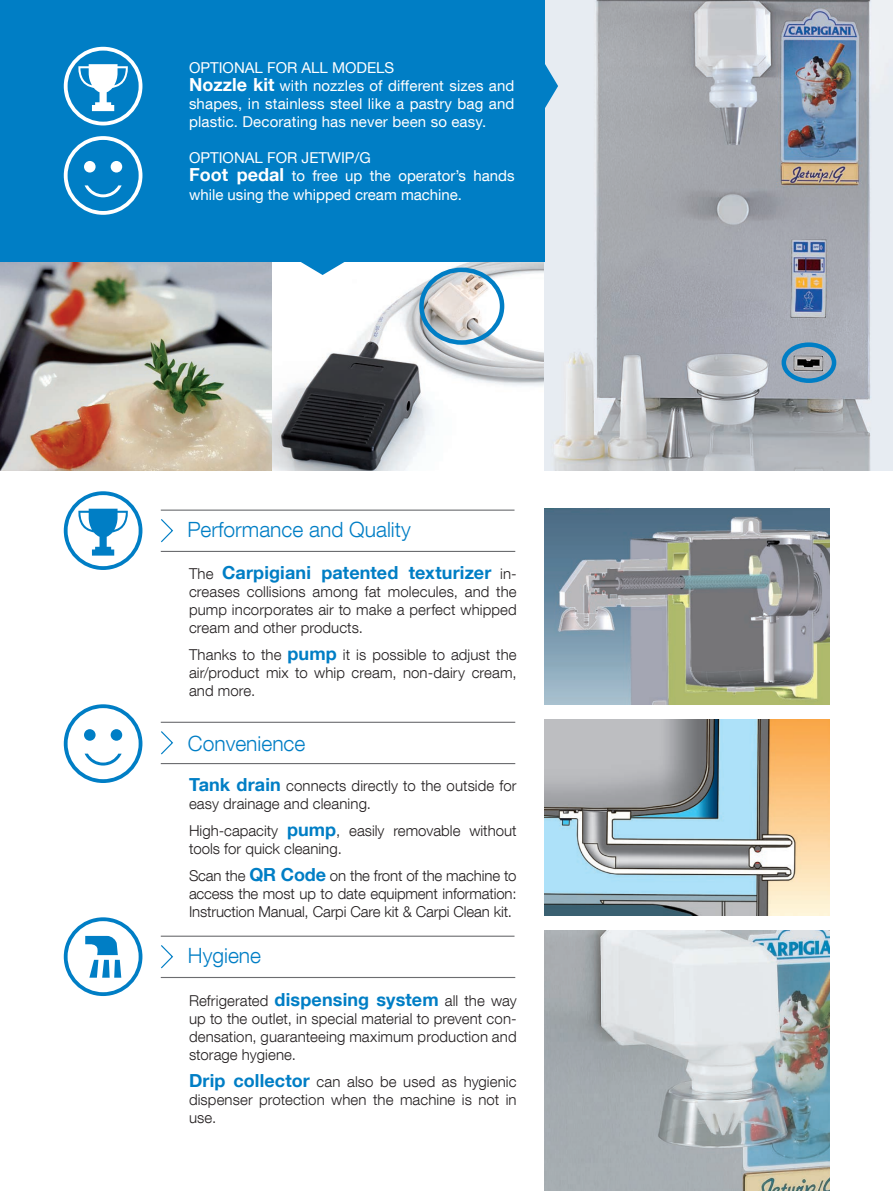
<style>
.page{position:relative;width:893px;height:1191px;background:#fff}
.page>*{position:absolute;margin:0;border:0;box-sizing:border-box;transform-origin:0 0}
.t1{font:300 21px "Helvetica Neue LT Com";color:#007ec5}
.t2{font:700 18px "Helvetica Neue LT Com";letter-spacing:.005em;color:#007ec5}
.t3{font:300 15px/18px "Helvetica Neue LT Com";letter-spacing:.005em;color:#231f20;text-align:justify}
.t4{font:15px/18px "Helvetica Neue LT Com";letter-spacing:.01em;color:#fff}
.s1{font-weight:700;font-size:18px}
.s2{font-weight:300;font-size:15px;color:#231f20}
.s3{font-weight:700;font-size:18px;color:#007ec5}
</style>
<div class="page">
<img style="left:0;top:261px;width:272px;height:209px">
<img style="left:272px;top:261px;width:272px;height:209px">
<img style="left:544px;top:0;width:349px;height:470px">
<img style="left:544px;top:508px;width:285px;height:196px">
<svg style="left:298px;top:261px;width:50px;height:14px"></svg>
<div style="left:782px;top:342px;width:54px;height:41px;border:4px solid #007ec5;border-radius:50%"></div>
<div style="left:419px;top:267px;width:85px;height:78px;border:4px solid #007ec5;border-radius:50%"></div>
<svg style="left:64px;top:917px;width:78px;height:79px"></svg>
<img style="left:544px;top:931px;width:285px;height:260px">
<svg style="left:161px;top:945px;width:12px;height:24px"></svg>
<hr style="left:161px;top:935px;width:353px;height:1px;background:#6c6d70">
<hr style="left:161px;top:977px;width:354px;height:1px;background:#6c6d70">
<svg style="left:64px;top:704px;width:78px;height:79px"></svg>
<svg style="left:161px;top:731px;width:12px;height:24px"></svg>
<hr style="left:161px;top:721px;width:354px;height:2px;background:#6c6d70">
<hr style="left:161px;top:763px;width:354px;height:1px;background:#6c6d70">
<img style="left:544px;top:719px;width:285px;height:197px">
<svg style="left:64px;top:491px;width:78px;height:79px"></svg>
<svg style="left:161px;top:519px;width:12px;height:24px"></svg>
<hr style="left:161px;top:509px;width:353px;height:2px;background:#6c6d70">
<hr style="left:161px;top:551px;width:354px;height:1px;background:#6c6d70">
<div style="left:0;top:0;width:544px;height:261px;background:#007ec5"></div>
<svg style="left:544px;top:61px;width:14px;height:50px"></svg>
<svg style="left:64px;top:136px;width:78px;height:79px"></svg>
<svg style="left:64px;top:47px;width:78px;height:78px"></svg>
<p class="t4" style="left:189px;top:59px;width:327px">OPTIONAL FOR ALL MODELS<br><span class="s1">Nozzle kit</span> with nozzles of different sizes and shapes, in stainless steel like a pastry bag and plastic. Decorating has never been so easy.</p>
<p class="t4" style="left:189px;top:149px;width:327px">OPTIONAL FOR JETWIP/G<br><span class="s1">Foot pedal</span> to free up the operator’s hands while using the whipped cream machine.</p>
<h1 class="t1" style="left:187px;top:517px;width:225px">Performance and Quality</h1>
<p class="t2" style="left:189px;top:561px;width:329px"><span class="s2">The</span> Carpigiani patented texturizer <span class="s2">in-</span></p>
<p class="t3" style="left:189px;top:582px;width:329px">creases collisions among fat molecules, and the pump incorporates air to make a perfect whipped cream and other products.</p>
<p class="t3" style="left:189px;top:645px;width:329px">Thanks to the <span class="s3">pump</span> it is possible to adjust the air/product mix to whip cream, non-dairy cream, and more.</p>
<h1 class="t1" style="left:188px;top:731px;width:119px">Convenience</h1>
<p class="t3" style="left:189px;top:776px;width:329px"><span class="s3">Tank drain</span> connects directly to the outside for easy drainage and cleaning.</p>
<p class="t3" style="left:189px;top:821px;width:329px">High-capacity <span class="s3">pump</span>, easily removable without tools for quick cleaning.</p>
<p class="t3" style="left:189px;top:866px;width:329px">Scan the <span class="s3">QR Code</span> on the front of the machine to access the most up to date equipment information:<br>Instruction Manual, Carpi Care kit &amp; Carpi Clean kit.</p>
<h1 class="t1" style="left:188px;top:943px;width:75px">Hygiene</h1>
<p class="t3" style="left:189px;top:991px;width:329px">Refrigerated <span class="s3">dispensing system</span> all the way up to the outlet, in special material to prevent con&shy;densation, guaranteeing maximum production and storage hygiene.</p>
<p class="t3" style="left:189px;top:1072px;width:329px"><span class="s3">Drip collector</span> can also be used as hygienic dispenser protection when the machine is not in use.</p>
</div>
